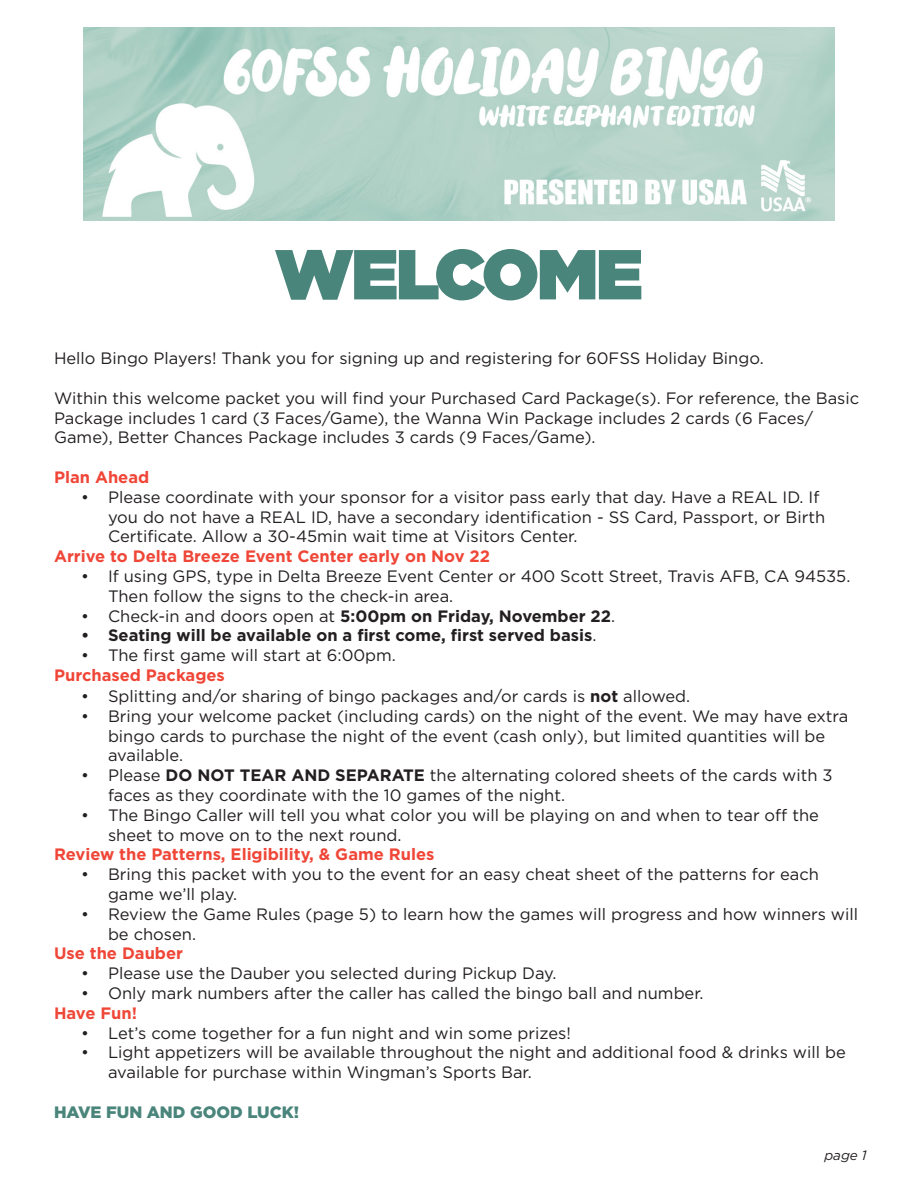
<style>
.page{position:relative;width:918px;height:1188px;background:#fff}
.page>*{position:absolute;margin:0;border:0;box-sizing:border-box;transform-origin:0 0}
.Headline_1{font:900 70.5px "Gotham";letter-spacing:-.03em;color:#4a857b}
.t1{font:16.5px/19.8px "Gotham";color:#231f20}
.Headline_2{font:700 16.5px "Gotham";color:#ef4637}
.t2{font:700 16.5px "Gotham";color:#231f20}
.t3{font:900 16.5px "Gotham";color:#4a857b}
.t4{font:italic 13.5px "Gotham";color:#231f20}
.s1{font-weight:400}
.s2{font-weight:700}
</style>
<div class="page">
<img style="left:84px;top:27px;width:750px;height:194px">
<p class="Headline_1" style="left:275px;top:224px;width:369px">WELCOME</p>
<p class="t1" style="left:54px;top:348px;width:711px">Hello Bingo Players! Thank you for signing up and registering for 60FSS Holiday Bingo.</p>
<p class="t1" style="left:54px;top:388px;width:807px">Within this welcome packet you will find your Purchased Card Package(s). For reference, the Basic<br>Package includes 1 card (3 Faces/Game), the Wanna Win Package includes 2 cards (6 Faces/<br>Game), Better Chances Package includes 3 cards (9 Faces/Game).</p>
<p class="Headline_2" style="left:54px;top:466px;width:97px">Plan Ahead</p>
<p class="t1" style="left:108px;top:487px;width:719px;text-indent:-27px">• Please coordinate with your sponsor for a visitor pass early that day. Have a REAL ID. If you do not have a REAL ID, have a secondary identification - SS Card, Passport, or Birth<br>Certificate. Allow a 30-45min wait time at Visitors Center.</p>
<p class="Headline_2" style="left:54px;top:545px;width:438px">Arrive to Delta Breeze Event Center early on Nov 22</p>
<p class="t1" style="left:108px;top:566px;width:744px;text-indent:-27px">• If using GPS, type in Delta Breeze Event Center or 400 Scott Street, Travis AFB, CA 94535.<br>Then follow the signs to the check-in area.</p>
<p class="t2" style="left:81px;top:605px;width:536px"><span class="s1">• Check-in and doors open at</span> 5:00pm on Friday, November 22<span class="s1">.</span></p>
<p class="t2" style="left:81px;top:625px;width:517px">• Seating will be available on a first come, first served basis<span class="s1">.</span></p>
<p class="t1" style="left:81px;top:645px;width:316px">• The first game will start at 6:00pm.</p>
<p class="Headline_2" style="left:54px;top:664px;width:172px">Purchased Packages</p>
<p class="t1" style="left:81px;top:686px;width:611px">• Splitting and/or sharing of bingo packages and/or cards is <span class="s2">not</span> allowed.</p>
<p class="t1" style="left:108px;top:706px;width:742px;text-indent:-27px">• Bring your welcome packet (including cards) on the night of the event. We may have extra bingo cards to purchase the night of the event (cash only), but limited quantities will be available.</p>
<p class="t1" style="left:108px;top:765px;width:726px;text-indent:-27px">• Please <span class="s2">DO NOT TEAR AND SEPARATE</span> the alternating colored sheets of the cards with 3 faces as they coordinate with the 10 games of the night.</p>
<p class="t1" style="left:108px;top:805px;width:712px;text-indent:-27px">• The Bingo Caller will tell you what color you will be playing on and when to tear off the sheet to move on to the next round.</p>
<p class="Headline_2" style="left:54px;top:844px;width:382px">Review the Patterns, Eligibility, &amp; Game Rules</p>
<p class="t1" style="left:108px;top:864px;width:713px;text-indent:-27px">• Bring this packet with you to the event for an easy cheat sheet of the patterns for each game we’ll play.</p>
<p class="t1" style="left:108px;top:904px;width:752px;text-indent:-27px">• Review the Game Rules (page 5) to learn how the games will progress and how winners will be chosen.</p>
<p class="Headline_2" style="left:54px;top:943px;width:131px">Use the Dauber</p>
<p class="t1" style="left:81px;top:963px;width:477px">• Please use the Dauber you selected during Pickup Day.</p>
<p class="t1" style="left:81px;top:983px;width:624px">• Only mark numbers after the caller has called the bingo ball and number.</p>
<p class="Headline_2" style="left:54px;top:1002px;width:85px">Have Fun!</p>
<p class="t1" style="left:81px;top:1023px;width:491px">• Let’s come together for a fun night and win some prizes!</p>
<p class="t1" style="left:108px;top:1042px;width:739px;text-indent:-27px">• Light appetizers will be available throughout the night and additional food &amp; drinks will be available for purchase within Wingman’s Sports Bar.</p>
<p class="t3" style="left:54px;top:1101px;width:247px">HAVE FUN AND GOOD LUCK!</p>
<p class="t4" style="left:824px;top:1147px;width:44px">page 1</p>
</div>
